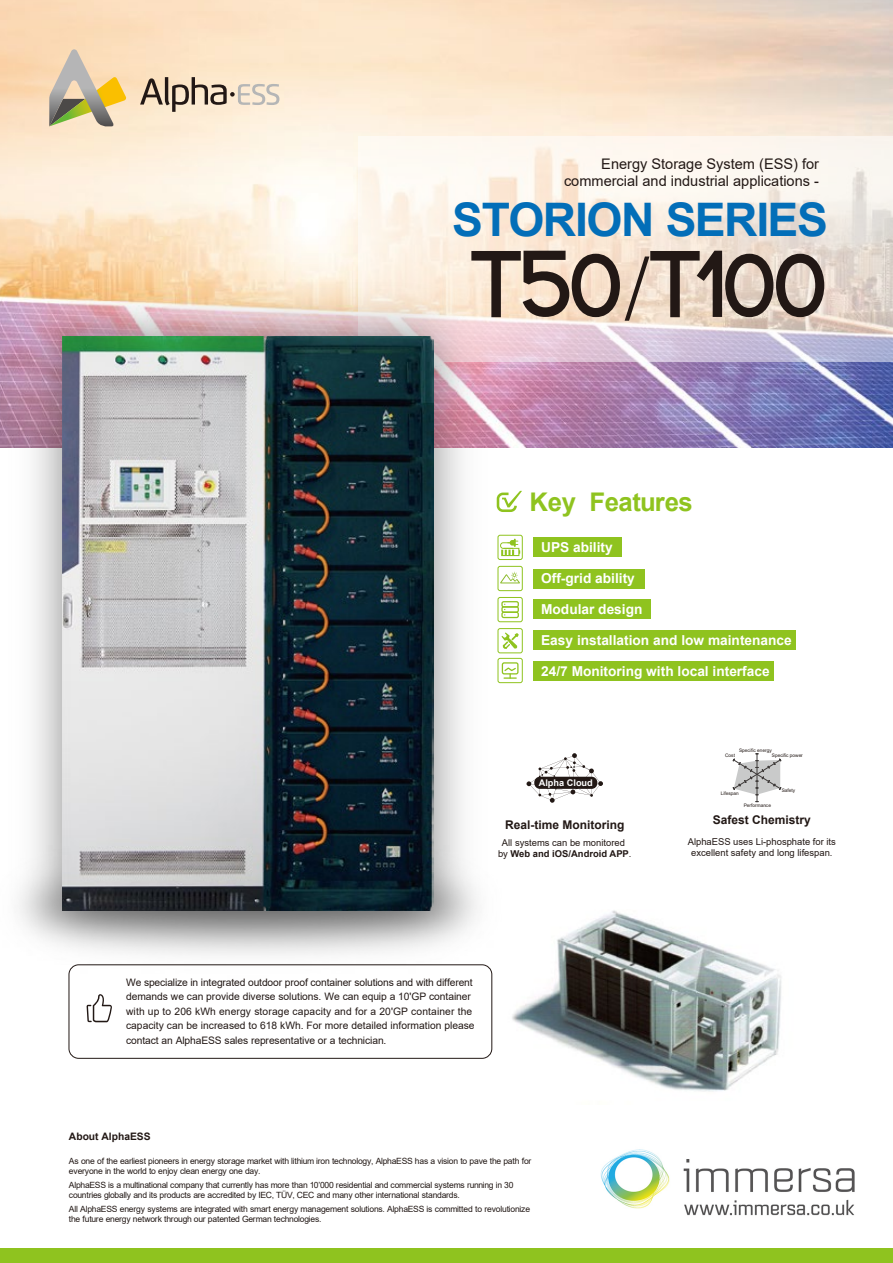
<style>
.page{position:relative;width:893px;height:1263px;background:#fff}
.page>*{position:absolute;margin:0;border:0;box-sizing:border-box;transform-origin:0 0}
.t1{font:700 94.2px "Code";letter-spacing:-.01em;color:#221815}
.t2{font:700 46.2px "Arial";letter-spacing:-.035em;color:#036eb8}
.t3{font:700 25.65px "Arial";letter-spacing:-.02em;color:#8fc31f}
.t4{font:14.55px/17.1px "Arial";color:#221815;text-align:right}
.t5{font:700 13.65px "Arial";color:#fff}
.t6{font:700 12px "Arial";color:#221815}
.t7{font:10.35px/14.5px "Arial";letter-spacing:-.005em;color:#221815}
.t8{font:700 10.35px "Arial";color:#221815}
.t9{font:9.45px/10.5px "Arial";color:#221815;text-align:center}
.t10{font:700 9.15px "Arial";color:#fff}
.t11{font:8.55px/10.4px "Arial";letter-spacing:-.03em;color:#221815}
.t12{font:4.8px "Arial";color:#221815}
.s1{font-family:"Adobe Song Std";font-weight:300}
.s2{font-weight:700}
</style>
<div class="page">
<img style="left:0;top:0;width:893px;height:447px">
<svg style="left:140px;top:77px;width:139px;height:35px;background:#d0bfab"></svg>
<svg style="left:49px;top:49px;width:78px;height:77px;background:#d1bf95"></svg>
<svg style="left:359px;top:136px;width:534px;height:225px"></svg>
<div style="left:533px;top:537px;width:89px;height:20px;background:#8fc31f"></div>
<div style="left:533px;top:569px;width:112px;height:20px;background:#8fc31f"></div>
<div style="left:533px;top:599px;width:118px;height:20px;background:#8fc31f"></div>
<div style="left:533px;top:630px;width:263px;height:20px;background:#8fc31f"></div>
<div style="left:533px;top:661px;width:241px;height:19px;background:#8fc31f"></div>
<svg style="left:496px;top:491px;width:26px;height:21px"></svg>
<div style="left:498px;top:566px;width:25px;height:25px;border:1px solid #8fc31f;border-radius:2px"></div>
<svg style="left:503px;top:667px;width:14px;height:12px"></svg>
<div style="left:502px;top:662px;width:16px;height:12px;border:1px solid #8fc31f;border-radius:2px"></div>
<div style="left:498px;top:628px;width:25px;height:25px;border:1px solid #8fc31f;border-radius:2px"></div>
<div style="left:498px;top:658px;width:25px;height:25px;border:1px solid #8fc31f;border-radius:2px"></div>
<svg style="left:501px;top:632px;width:18px;height:17px"></svg>
<div style="left:498px;top:535px;width:25px;height:25px;border:1px solid #8fc31f;border-radius:2px"></div>
<div style="left:498px;top:597px;width:25px;height:25px;border:1px solid #8fc31f;border-radius:2px"></div>
<div style="left:501px;top:601px;width:18px;height:7px;border:1px solid #8fc31f;border-radius:2px"></div>
<div style="left:501px;top:606px;width:18px;height:7px;border:1px solid #8fc31f;border-radius:2px"></div>
<div style="left:501px;top:612px;width:18px;height:6px;border:1px solid #8fc31f;border-radius:2px"></div>
<div style="left:0;top:1248px;width:893px;height:15px;background:#8fc31f"></div>
<img style="left:9px;top:282px;width:478px;height:673px">
<img style="left:63px;top:336px;width:370px;height:574px">
<hr style="left:757px;top:754px;width:1px;height:48px;background:#3e3a39">
<svg style="left:733px;top:753px;width:48px;height:42px"></svg>
<svg style="left:526px;top:753px;width:77px;height:50px"></svg>
<div style="left:534px;top:777px;width:63px;height:12px;background:#221815;border-radius:6px"></div>
<img style="left:512px;top:910px;width:270px;height:182px">
<div style="left:69px;top:964px;width:423px;height:95px;border:1px solid #221815;border-radius:10px"></div>
<svg style="left:87px;top:994px;width:25px;height:28px"></svg>
<svg style="left:500px;top:539px;width:20px;height:17px"></svg>
<svg style="left:500px;top:572px;width:20px;height:11px"></svg>
<img style="left:600px;top:1149px;width:255px;height:67px">
<h3 class="t4" style="left:564px;top:155px;width:256px">Energy Storage System (ESS) for commercial and industrial applications -</h3>
<h2 class="t2" style="left:452px;top:187px;width:377px">STORION SERIES</h2>
<h1 class="t1" style="left:473px;top:237px;width:357px">T50<span class="s1">/</span>T100</h1>
<h3 class="t3" style="left:529px;top:484px;width:165px">Key Features</h3>
<h3 class="t5" style="left:541px;top:538px;width:73px">UPS ability</h3>
<h3 class="t5" style="left:541px;top:569px;width:95px">Off-grid ability</h3>
<h3 class="t5" style="left:541px;top:599px;width:103px">Modular design</h3>
<h3 class="t5" style="left:541px;top:630px;width:252px">Easy installation and low maintenance</h3>
<h3 class="t5" style="left:541px;top:661px;width:230px">24/7 Monitoring with local interface</h3>
<p class="t10" style="left:539px;top:776px;width:56px">Alpha Cloud</p>
<h3 class="t6" style="left:505px;top:816px;width:121px">Real-time Monitoring</h3>
<p class="t9" style="left:498px;top:837px;width:135px">All systems can be monitored by <span class="s2">Web and iOS/Android APP</span>.</p>
<p class="t7" style="left:126px;top:974px;width:350px">We specialize in integrated outdoor proof container solutions and with different demands we can provide diverse solutions. We can equip a 10'GP container with up to 206 kWh energy storage capacity and for a 20'GP container the capacity can be increased to 618 kWh. For more detailed information please contact an AlphaESS sales representative or a technician.</p>
<p class="t8" style="left:69px;top:1129px;width:83px">About AlphaESS</p>
<p class="t11" style="left:69px;top:1156px;width:464px">As one of the earliest pioneers in energy storage market with lithium iron technology, AlphaESS has a vision to pave the path for everyone in the world to enjoy clean energy one day.</p>
<p class="t11" style="left:69px;top:1180px;width:446px">AlphaESS is a multinational company that currently has more than 10’000 residential and commercial systems running in 30 countries globally and its products are accredited by IEC, TÜV, CEC and many other international standards.</p>
<p class="t11" style="left:69px;top:1204px;width:463px">All AlphaESS energy systems are integrated with smart energy management solutions. AlphaESS is committed to revolutionize the future energy network through our patented German technologies.</p>
<p class="t12" style="left:739px;top:747px;width:34px">Specific energy</p>
<p class="t12" style="left:725px;top:752px;width:11px">Cost</p>
<p class="t12" style="left:772px;top:752px;width:33px">Specific power</p>
<p class="t12" style="left:721px;top:790px;width:20px">Lifespan</p>
<p class="t12" style="left:744px;top:802px;width:29px">Performance</p>
<p class="t12" style="left:782px;top:787px;width:15px">Safety</p>
<h3 class="t6" style="left:713px;top:811px;width:99px">Safest Chemistry</h3>
<p class="t9" style="left:688px;top:837px;width:150px">AlphaESS uses Li-phosphate for its excellent safety and long lifespan.</p>
</div>
